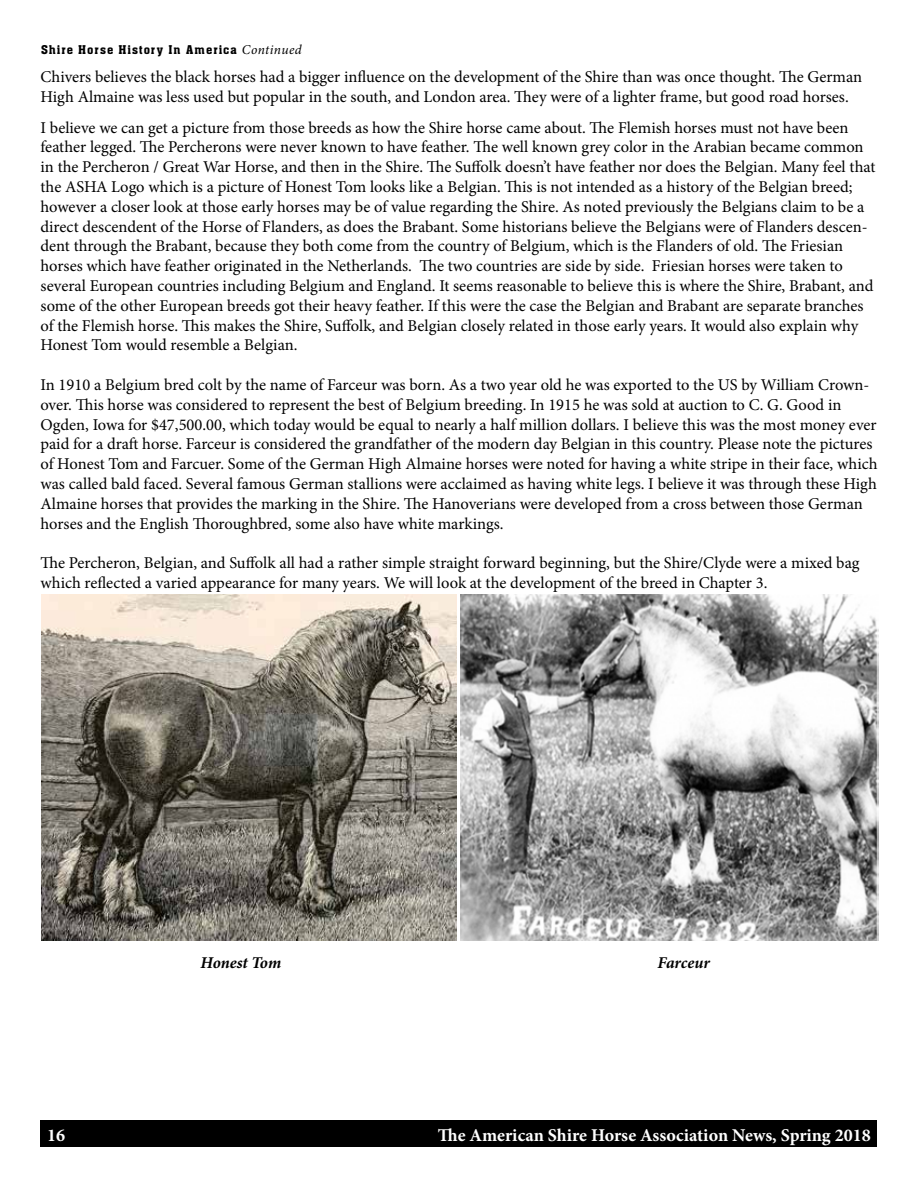
<style>
.page{position:relative;width:918px;height:1188px;background:#fff}
.page>*{position:absolute;margin:0;border:0;box-sizing:border-box;transform-origin:0 0}
.t1{font:700 18px "Minion Pro";color:#fff}
.t2{font:18px "Aachen BT";letter-spacing:.01em;color:#000}
.t3{font:16.5px/19.8px "Minion Pro";color:#000}
.t4{font:italic 700 16.5px "Minion Pro";letter-spacing:-.005em;color:#000}
.s1{font-family:"Minion Pro";font-style:italic;font-size:13.5px}
</style>
<div class="page">
<div style="left:40px;top:1120px;width:838px;height:28px;background:#000"></div>
<img style="left:42px;top:595px;width:415px;height:346px">
<img style="left:460px;top:594px;width:419px;height:347px">
<p class="t2" style="left:40px;top:42px;width:263px">Shire Horse History In America <span class="s1">Continued</span></p>
<p class="t3" style="left:40px;top:67px;width:823px">Chivers believes the black horses had a bigger influence on the development of the Shire than was once thought. The German<br>High Almaine was less used but popular in the south, and London area. They were of a lighter frame, but good road horses.</p>
<p class="t3" style="left:40px;top:117px;width:836px">I believe we can get a picture from those breeds as how the Shire horse came about. The Flemish horses must not have been feather legged. The Percherons were never known to have feather. The well known grey color in the Arabian became common in the Percheron / Great War Horse, and then in the Shire. The Suffolk doesn’t have feather nor does the Belgian. Many feel that the ASHA Logo which is a picture of Honest Tom looks like a Belgian. This is not intended as a history of the Belgian breed; however a closer look at those early horses may be of value regarding the Shire. As noted previously the Belgians claim to be a direct descendent of the Horse of Flanders, as does the Brabant. Some historians believe the Belgians were of Flanders descen&shy;dent through the Brabant, because they both come from the country of Belgium, which is the Flanders of old. The Friesian horses which have feather originated in the Netherlands. The two countries are side by side. Friesian horses were taken to several European countries including Belgium and England. It seems reasonable to believe this is where the Shire, Brabant, and some of the other European breeds got their heavy feather. If this were the case the Belgian and Brabant are separate branches of the Flemish horse. This makes the Shire, Suffolk, and Belgian closely related in those early years. It would also explain why Honest Tom would resemble a Belgian.</p>
<p class="t3" style="left:40px;top:375px;width:838px">In 1910 a Belgium bred colt by the name of Farceur was born. As a two year old he was exported to the US by William Crown&shy;over. This horse was considered to represent the best of Belgium breeding. In 1915 he was sold at auction to C. G. Good in Ogden, Iowa for $47,500.00, which today would be equal to nearly a half million dollars. I believe this was the most money ever paid for a draft horse. Farceur is considered the grandfather of the modern day Belgian in this country. Please note the pictures of Honest Tom and Farcuer. Some of the German High Almaine horses were noted for having a white stripe in their face, which was called bald faced. Several famous German stallions were acclaimed as having white legs. I believe it was through these High Almaine horses that provides the marking in the Shire. The Hanoverians were developed from a cross between those German horses and the English Thoroughbred, some also have white markings.</p>
<p class="t3" style="left:40px;top:553px;width:821px">The Percheron, Belgian, and Suffolk all had a rather simple straight forward beginning, but the Shire/Clyde were a mixed bag which reflected a varied appearance for many years. We will look at the development of the breed in Chapter 3.</p>
<p class="t4" style="left:201px;top:951px;width:82px">Honest Tom</p>
<p class="t4" style="left:658px;top:951px;width:54px">Farceur</p>
<p class="t1" style="left:47px;top:1122px;width:19px">16</p>
<p class="t1" style="left:438px;top:1122px;width:434px">The American Shire Horse Association News, Spring 2018</p>
</div>
